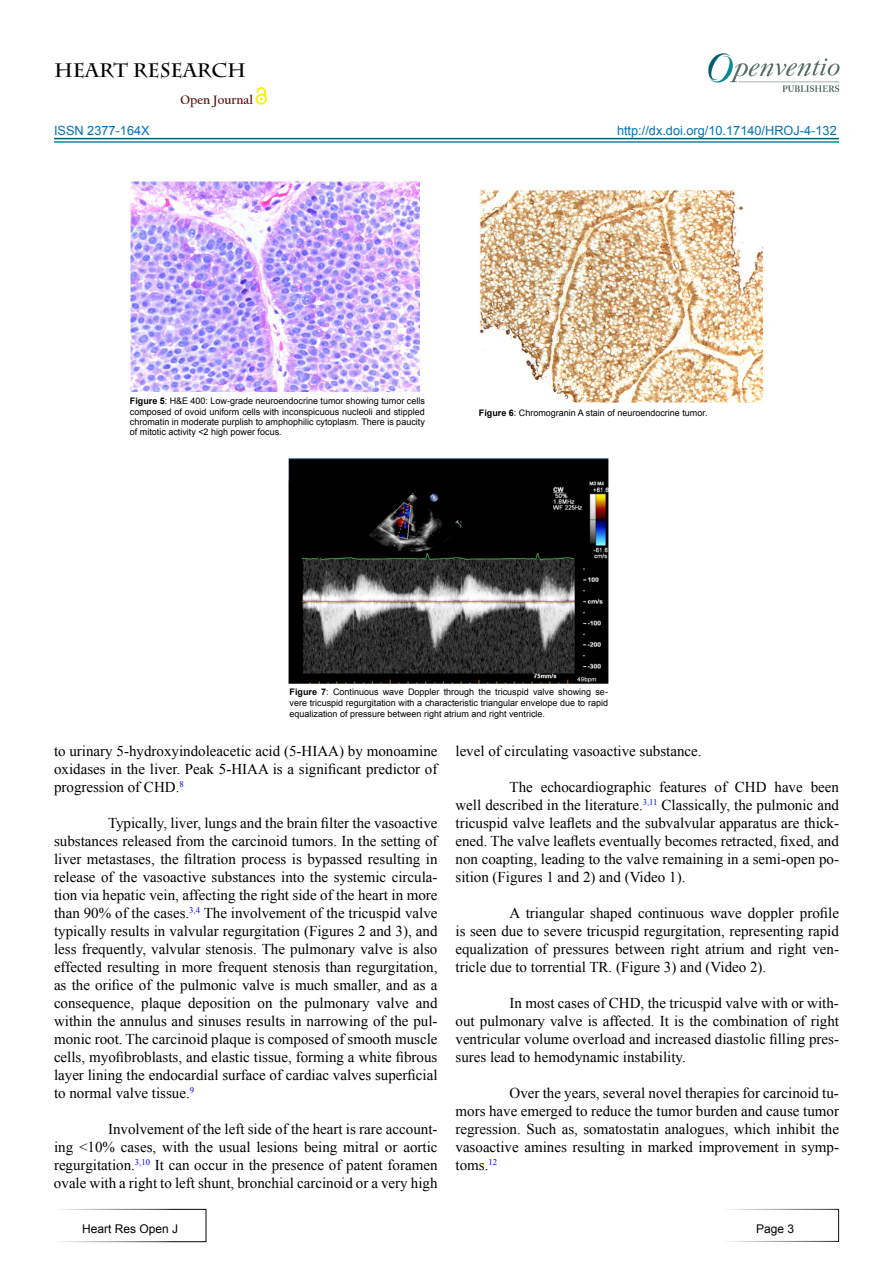
<style>
.page{position:relative;width:893px;height:1263px;background:#fff}
.page>*{position:absolute;margin:0;border:0;box-sizing:border-box;transform-origin:0 0}
.t1{font:700 19.5px "Charlemagne Std";color:#000}
.t2{font:15px/18px "Times New Roman";color:#000;text-align:justify}
.t3{font:12.75px "Arial";color:#0072bc}
.t4{font:12.75px "Arial";color:#0071bc}
.t5{font:700 12.75px "Californian FB";color:#580b05}
.t6{font:12px "Arial";color:#000}
.t7{font:9px/10.4px "Arial";color:#000;text-align:justify}
.s1{font-weight:700}
</style>
<div class="page">
<hr style="left:54px;top:138px;width:785px;height:1px;background:#015d75">
<hr style="left:54px;top:141px;width:785px;height:2px;background:#0a8b93">
<svg style="left:256px;top:94px;width:11px;height:11px"></svg>
<svg style="left:257px;top:87px;width:9px;height:14px"></svg>
<img style="left:708px;top:53px;width:132px;height:39px">
<div style="left:54px;top:1209px;width:152px;height:33px;border:1px solid #fff"></div>
<div style="left:723px;top:1209px;width:116px;height:33px;border:1px solid #fff"></div>
<img style="left:130px;top:181px;width:290px;height:211px">
<img style="left:480px;top:190px;width:284px;height:213px">
<img style="left:288px;top:458px;width:321px;height:226px">
<h1 class="t1" style="left:54px;top:59px;width:194px">HEART RESEARCH</h1>
<p class="t5" style="left:181px;top:92px;width:74px">Open Journal</p>
<p class="t4" style="left:54px;top:122px;width:97px">ISSN 2377-164X</p>
<p class="t3" style="left:617px;top:122px;width:221px">http://dx.doi.org/10.17140/HROJ-4-132</p>
<p class="t7" style="left:130px;top:396px;width:296px"><span class="s1">Figure 5</span>: H&amp;E 400: Low-grade neuroendocrine tumor showing tumor cells composed of ovoid uniform cells with inconspicuous nucleoli and stippled chromatin in moderate purplish to amphophilic cytoplasm. There is paucity of mitotic activity &lt;2 high power focus.</p>
<p class="t7" style="left:479px;top:408px;width:230px"><span class="s1">Figure 6</span>: Chromogranin A stain of neuroendocrine tumor.</p>
<p class="t7" style="left:290px;top:687px;width:320px;line-height:10.8px"><span class="s1">Figure 7</span>: Continuous wave Doppler through the tricuspid valve showing se&shy;vere tricuspid regurgitation with a characteristic triangular envelope due to rapid equalization of pressure between right atrium and right ventricle.</p>
<p class="t2" style="left:54px;top:741px;width:385px">to urinary 5-hydroxyindoleacetic acid (5-HIAA) by monoamine oxidases in the liver. Peak 5-HIAA is a significant predictor of progression of CHD.<sup>8</sup></p>
<p class="t2" style="left:54px;top:813px;width:385px;text-indent:54px">Typically, liver, lungs and the brain filter the vasoactive substances released from the carcinoid tumors. In the setting of liver metastases, the filtration process is bypassed resulting in release of the vasoactive substances into the systemic circula&shy;tion via hepatic vein, affecting the right side of the heart in more than 90% of the cases.<sup>3,4</sup> The involvement of the tricuspid valve typically results in valvular regurgitation (Figures 2 and 3), and less frequently, valvular stenosis. The pulmonary valve is also effected resulting in more frequent stenosis than regurgitation, as the orifice of the pulmonic valve is much smaller, and as a consequence, plaque deposition on the pulmonary valve and within the annulus and sinuses results in narrowing of the pul&shy;monic root. The carcinoid plaque is composed of smooth muscle cells, myofibroblasts, and elastic tissue, forming a white fibrous layer lining the endocardial surface of cardiac valves superficial to normal valve tissue.<sup>9</sup></p>
<p class="t2" style="left:54px;top:1119px;width:385px;text-indent:54px">Involvement of the left side of the heart is rare account&shy;ing &lt;10% cases, with the usual lesions being mitral or aortic regurgitation.<sup>3,10</sup> It can occur in the presence of patent foramen ovale with a right to left shunt, bronchial carcinoid or a very high</p>
<p class="t2" style="left:455px;top:741px;width:248px">level of circulating vasoactive substance.</p>
<p class="t2" style="left:455px;top:777px;width:385px;text-indent:54px">The echocardiographic features of CHD have been well described in the literature.<sup>3,11</sup> Classically, the pulmonic and tricuspid valve leaflets and the subvalvular apparatus are thick&shy;ened. The valve leaflets eventually becomes retracted, fixed, and non coapting, leading to the valve remaining in a semi-open po&shy;sition (Figures 1 and 2) and (Video 1).</p>
<p class="t2" style="left:455px;top:903px;width:385px;text-indent:54px">A triangular shaped continuous wave doppler profile is seen due to severe tricuspid regurgitation, representing rapid equalization of pressures between right atrium and right ven&shy;tricle due to torrential TR. (Figure 3) and (Video 2).</p>
<p class="t2" style="left:455px;top:993px;width:385px;text-indent:54px">In most cases of CHD, the tricuspid valve with or with&shy;out pulmonary valve is affected. It is the combination of right ventricular volume overload and increased diastolic filling pres&shy;sures lead to hemodynamic instability.</p>
<p class="t2" style="left:455px;top:1083px;width:385px;text-indent:54px">Over the years, several novel therapies for carcinoid tu&shy;mors have emerged to reduce the tumor burden and cause tumor regression. Such as, somatostatin analogues, which inhibit the vasoactive amines resulting in marked improvement in symp&shy;toms.<sup>12</sup></p>
<p class="t6" style="left:82px;top:1221px;width:98px">Heart Res Open J</p>
<p class="t6" style="left:756px;top:1220px;width:40px">Page 3</p>
</div>
